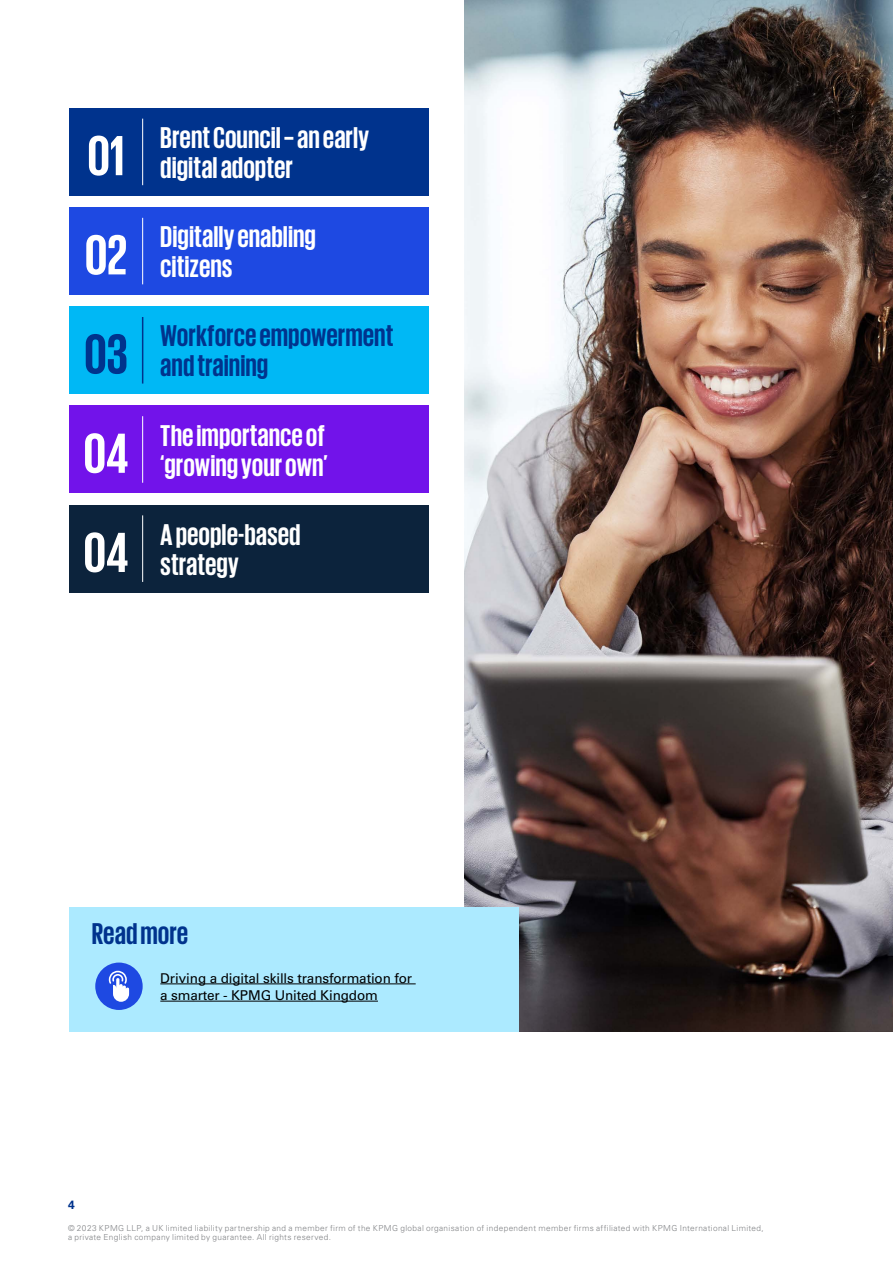
<style>
.page{position:relative;width:893px;height:1263px;background:#fff}
.page>*{position:absolute;margin:0;border:0;box-sizing:border-box;transform-origin:0 0}
.t1{font:700 57.75px "KPMG";letter-spacing:-.005em;color:#fff}
.t2{font:700 57.75px "KPMG";color:#00338d}
.t3{font:700 30.75px/30px "KPMG";color:#fff}
.t4{font:700 30.75px/30px "KPMG";color:#00338d}
.t5{font:13.5px/17.2px "Univers LT Std";letter-spacing:-.01em;color:#000}
.t6{font:700 12px "Univers LT Std";color:#00338d}
.t7{font:300 8.25px/9px "Univers LT Std";letter-spacing:.045em;color:#808285}
</style>
<div class="page">
<div style="left:69px;top:108px;width:360px;height:88px;background:#00338d"></div>
<div style="left:69px;top:306px;width:360px;height:88px;background:#00b8f5"></div>
<div style="left:69px;top:207px;width:360px;height:88px;background:#1e49e2"></div>
<div style="left:69px;top:406px;width:360px;height:87px;background:#7213ea"></div>
<div style="left:69px;top:505px;width:360px;height:87px;background:#0c233c"></div>
<hr style="left:142px;top:119px;width:1px;height:66px;background:#fff">
<hr style="left:142px;top:317px;width:1px;height:67px;background:#00338d">
<hr style="left:142px;top:218px;width:1px;height:66px;background:#fff">
<hr style="left:142px;top:416px;width:1px;height:67px;background:#fff">
<hr style="left:142px;top:515px;width:1px;height:67px;background:#fff">
<img style="left:464px;top:0;width:429px;height:1031px">
<div style="left:70px;top:907px;width:449px;height:124px;background:#aceaff"></div>
<div style="left:95px;top:962px;width:48px;height:48px;background:#1e49e2;border-radius:50%"></div>
<svg style="left:109px;top:971px;width:20px;height:31px"></svg>
<hr style="left:160px;top:983px;width:256px;height:1px;background:#000">
<hr style="left:160px;top:1001px;width:218px;height:1px;background:#000">
<h1 class="t1" style="left:87px;top:127px;width:39px">01</h1>
<h2 class="t3" style="left:160px;top:122px;width:210px">Brent Council – an early digital adopter</h2>
<h1 class="t1" style="left:85px;top:226px;width:44px">02</h1>
<h2 class="t3" style="left:160px;top:221px;width:157px">Digitally enabling citizens</h2>
<h1 class="t2" style="left:84px;top:325px;width:45px">03</h1>
<h2 class="t4" style="left:160px;top:320px;width:235px">Workforce empowerment and training</h2>
<h1 class="t1" style="left:83px;top:424px;width:47px">04</h1>
<h2 class="t3" style="left:160px;top:419px;width:169px">The importance of ‘growing your own’</h2>
<h1 class="t1" style="left:83px;top:523px;width:47px">04</h1>
<h2 class="t3" style="left:160px;top:518px;width:142px">A people-based strategy</h2>
<h2 class="t4" style="left:92px;top:918px;width:98px">Read more</h2>
<h3 class="t5" style="left:160px;top:969px;width:253px">Driving a digital skills transformation for a smarter - KPMG United Kingdom</h3>
<h3 class="t6" style="left:68px;top:1198px;width:8px">4</h3>
<p class="t7" style="left:68px;top:1224px;width:697px">© 2023 KPMG LLP, a UK limited liability partnership and a member firm of the KPMG global organisation of independent member firms affiliated with KPMG International Limited, a private English company limited by guarantee. All rights reserved.</p>
</div>
